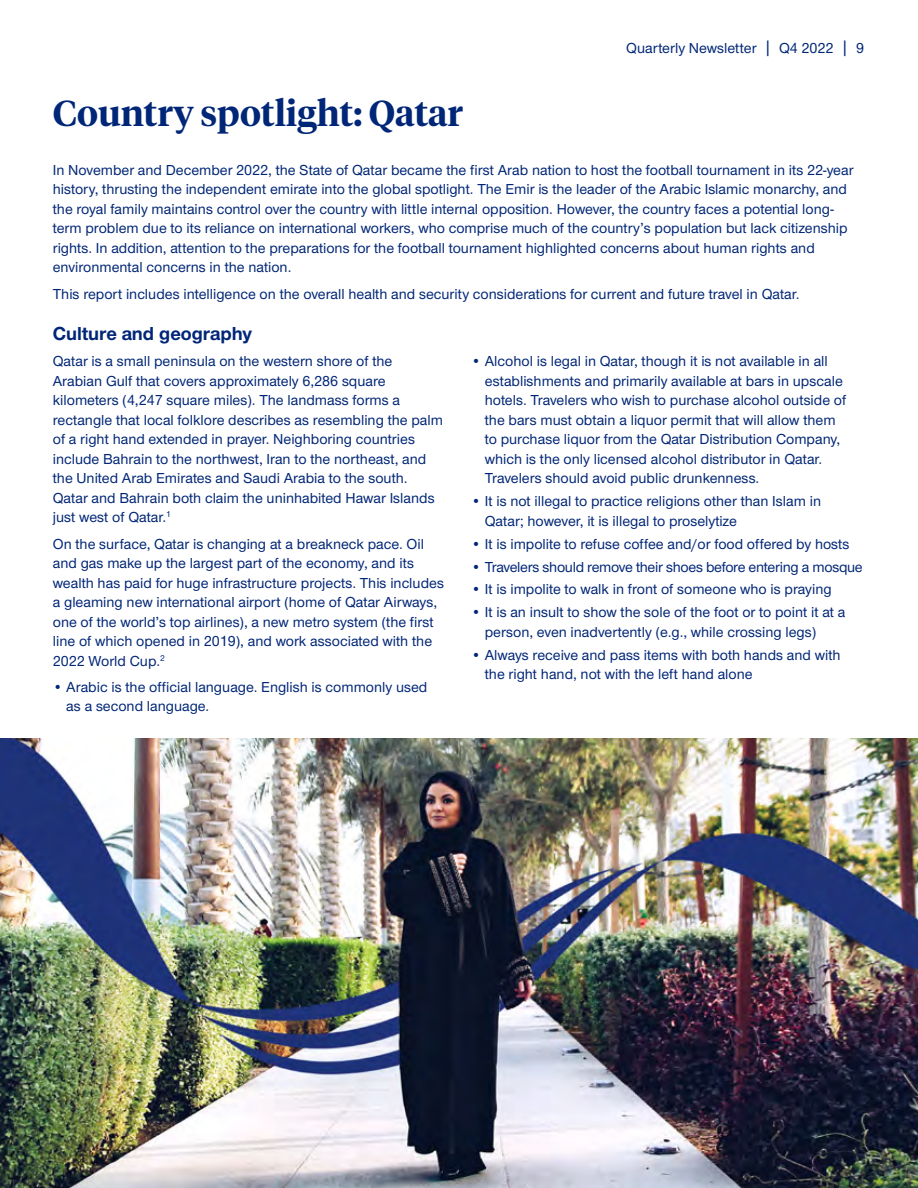
<style>
.page{position:relative;width:918px;height:1188px;background:#fff}
.page>*{position:absolute;margin:0;border:0;box-sizing:border-box;transform-origin:0 0}
.H3{font:600 36px "UHC Serif Headline";color:#002677}
.H5-Sans{font:700 19.5px "UHC Sans";color:#002677}
.Body{font:500 15px/19.5px "UHC Sans";color:#002677}
.Body-2{font:500 15px "UHC Sans";letter-spacing:-.02em;color:#002677}
.s1{font-size:18.75px}
.s2{font-weight:700}
</style>
<div class="page">
<img style="left:0;top:739px;width:918px;height:449px">
<p class="H3" style="left:53px;top:88px;width:412px">Country spotlight: Qatar</p>
<p class="Body" style="left:626px;top:38px;width:239px">Quarterly Newsletter <span class="s1">|</span> Q4 2022 <span class="s1">|</span> 9</p>
<p class="Body" style="left:53px;top:160px;width:802px">In November and December 2022, the State of Qatar became the first Arab nation to host the football tournament in its 22-year history, thrusting the independent emirate into the global spotlight. The Emir is the leader of the Arabic Islamic monarchy, and the royal family maintains control over the country with little internal opposition. However, the country faces a potential long&shy;term problem due to its reliance on international workers, who comprise much of the country’s population but lack citizenship rights. In addition, attention to the preparations for the football tournament highlighted concerns about human rights and environmental concerns in the nation.</p>
<p class="Body" style="left:53px;top:283px;width:748px">This report includes intelligence on the overall health and security considerations for current and future travel in Qatar.</p>
<p class="H5-Sans" style="left:53px;top:321px;width:201px">Culture and geography</p>
<p class="Body" style="left:53px;top:351px;width:392px">Qatar is a small peninsula on the western shore of the Arabian Gulf that covers approximately 6,286 square kilometers (4,247 square miles). The landmass forms a rectangle that local folklore describes as resembling the palm of a right hand extended in prayer. Neighboring countries include Bahrain to the northwest, Iran to the northeast, and the United Arab Emirates and Saudi Arabia to the south.<br>Qatar and Bahrain both claim the uninhabited Hawar Islands just west of Qatar.<sup>1</sup></p>
<p class="Body" style="left:53px;top:533px;width:393px">On the surface, Qatar is changing at a breakneck pace. Oil and gas make up the largest part of the economy, and its wealth has paid for huge infrastructure projects. This includes a gleaming new international airport (home of Qatar Airways, one of the world’s top airlines), a new metro system (the first line of which opened in 2019), and work associated with the 2022 World Cup.<sup>2</sup></p>
<p class="Body" style="left:66px;top:677px;width:363px;text-indent:-14px"><span class="s2">•</span> Arabic is the official language. English is commonly used as a second language.</p>
<p class="Body" style="left:485px;top:351px;width:363px;text-indent:-14px"><span class="s2">•</span> Alcohol is legal in Qatar, though it is not available in all establishments and primarily available at bars in upscale hotels. Travelers who wish to purchase alcohol outside of the bars must obtain a liquor permit that will allow them to purchase liquor from the Qatar Distribution Company, which is the only licensed alcohol distributor in Qatar.<br>Travelers should avoid public drunkenness.</p>
<p class="Body" style="left:485px;top:491px;width:338px;text-indent:-14px"><span class="s2">•</span> It is not illegal to practice religions other than Islam in<br>Qatar; however, it is illegal to proselytize</p>
<p class="Body" style="left:471px;top:533px;width:380px"><span class="s2">•</span> It is impolite to refuse coffee and/or food offered by hosts</p>
<p class="Body-2" style="left:471px;top:557px;width:393px"><span class="s2">•</span> Travelers should remove their shoes before entering a mosque</p>
<p class="Body" style="left:471px;top:579px;width:362px"><span class="s2">•</span> It is impolite to walk in front of someone who is praying</p>
<p class="Body" style="left:485px;top:602px;width:362px;text-indent:-14px"><span class="s2">•</span> It is an insult to show the sole of the foot or to point it at a person, even inadvertently (e.g., while crossing legs)</p>
<p class="Body" style="left:485px;top:644px;width:357px;text-indent:-14px"><span class="s2">•</span> Always receive and pass items with both hands and with the right hand, not with the left hand alone</p>
</div>
